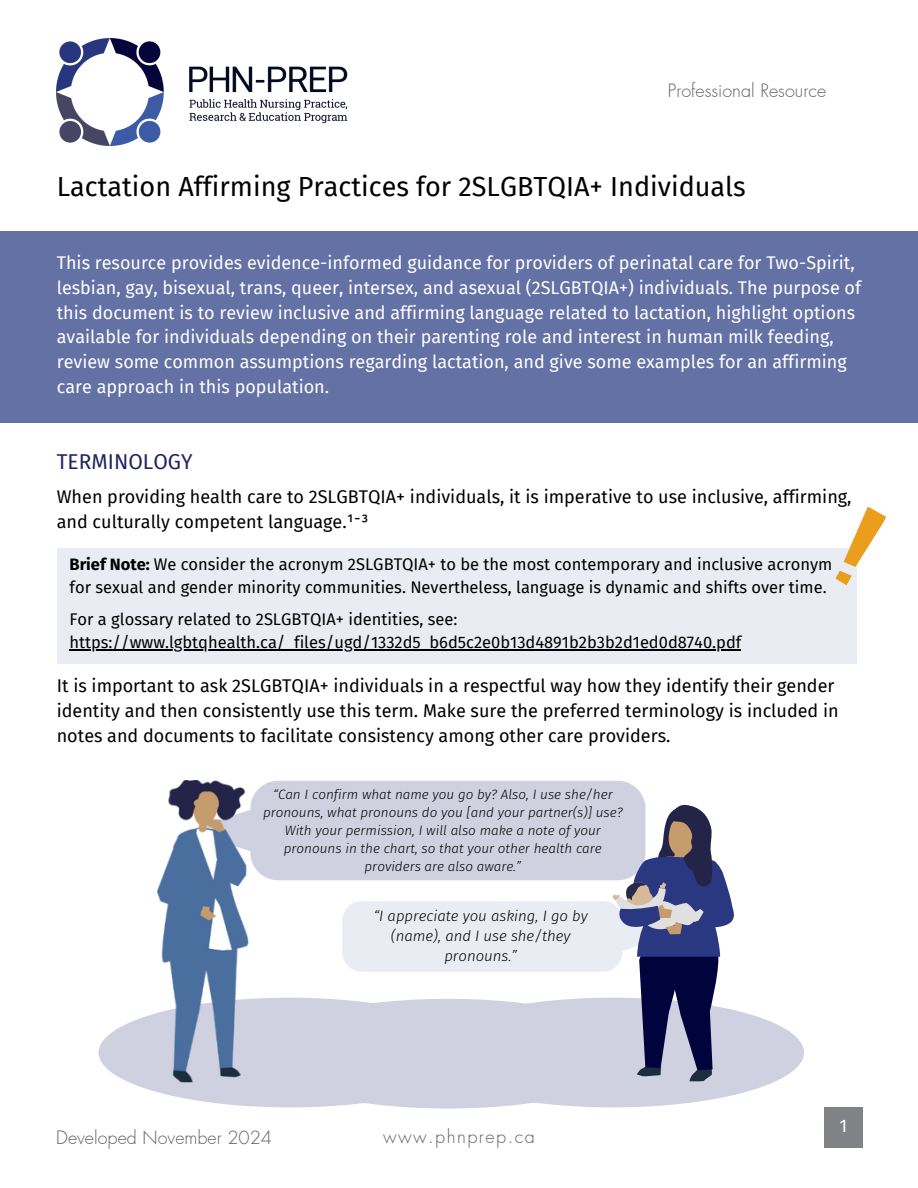
<style>
.page{position:relative;width:918px;height:1188px;background:#fff}
.page>*{position:absolute;margin:0;border:0;box-sizing:border-box;transform-origin:0 0}
.t1{font:27px "Fira Sans";color:#000}
.t2{font:21px "Fira Sans";color:#22245e}
.t3{font:18px/24.8px "Fira Sans";color:#fff}
.t4{font:18px/24.8px "Fira Sans";color:#000}
.t5{font:300 18px "Futura LT Pro";color:#636466}
.t6{font:300 18px "Futura LT Pro";letter-spacing:.085em;color:#636466}
.t7{font:16.5px/22.5px "Fira Sans";color:#000}
.t8{font:italic 300 15px/20.2px "Fira Sans";color:#000;text-align:center}
.t9{font:italic 300 13.5px/18px "Fira Sans";color:#000;text-align:center}
.s1{font-weight:700}
</style>
<div class="page">
<img style="left:57px;top:38px;width:291px;height:107px">
<div style="left:0;top:231px;width:918px;height:192px;background:#6371a5"></div>
<div style="left:57px;top:548px;width:800px;height:116px;background:#eaecf3"></div>
<div style="left:250px;top:781px;width:395px;height:24px;background:#cfd1e1"></div>
<img style="left:168px;top:781px;width:78px;height:24px">
<svg style="left:835px;top:507px;width:51px;height:78px"></svg>
<div style="left:824px;top:1107px;width:39px;height:41px;background:#808285"></div>
<hr style="left:70px;top:649px;width:671px;height:1px;background:#000">
<svg style="left:99px;top:805px;width:705px;height:304px"></svg>
<p class="t5" style="left:668px;top:83px;width:160px">Professional Resource</p>
<h3 class="t1" style="left:57px;top:171px;width:690px">Lactation Affirming Practices for 2SLGBTQIA+ Individuals</h3>
<h3 class="t3" style="left:57px;top:251px;width:806px">This resource provides evidence-informed guidance for providers of perinatal care for Two-Spirit, lesbian, gay, bisexual, trans, queer, intersex, and asexual (2SLGBTQIA+) individuals. The purpose of this document is to review inclusive and affirming language related to lactation, highlight options available for individuals depending on their parenting role and interest in human milk feeding, review some common assumptions regarding lactation, and give some examples for an affirming care approach in this population.</h3>
<h3 class="t2" style="left:57px;top:449px;width:137px">TERMINOLOGY</h3>
<h1 class="t4" style="left:57px;top:485px;width:796px">When providing health care to 2SLGBTQIA+ individuals, it is imperative to use inclusive, affirming, and culturally competent language.¹⁻³</h1>
<p class="t7" style="left:70px;top:553px;width:764px"><span class="s1">Brief Note:</span> We consider the acronym 2SLGBTQIA+ to be the most contemporary and inclusive acronym for sexual and gender minority communities. Nevertheless, language is dynamic and shifts over time.</p>
<p class="t7" style="left:70px;top:609px;width:389px">For a glossary related to 2SLGBTQIA+ identities, see:</p>
<p class="t7" style="left:70px;top:631px;width:673px">https://www.lgbtqhealth.ca/_files/ugd/1332d5_b6d5c2e0b13d4891b2b3b2d1ed0d8740.pdf</p>
<h3 class="t4" style="left:57px;top:674px;width:783px">It is important to ask 2SLGBTQIA+ individuals in a respectful way how they identify their gender identity and then consistently use this term. Make sure the preferred terminology is included in notes and documents to facilitate consistency among other care providers.</h3>
<h2 class="t9" style="left:263px;top:785px;width:361px">“Can I confirm what name you go by? Also, I use she/her pronouns, what pronouns do you [and your partner(s)] use?<br>With your permission, I will also make a note of your pronouns in the chart, so that your other health care providers are also aware.”</h2>
<p class="t5" style="left:56px;top:1129px;width:217px">Developed November 2024</p>
<p class="t8" style="left:374px;top:906px;width:216px">“I appreciate you asking, I go by (name), and I use she/they pronouns.”</p>
<p class="t6" style="left:383px;top:1129px;width:153px">www.phnprep.ca</p>
<h3 class="t3" style="left:839px;top:1114px;width:9px">1</h3>
</div>
